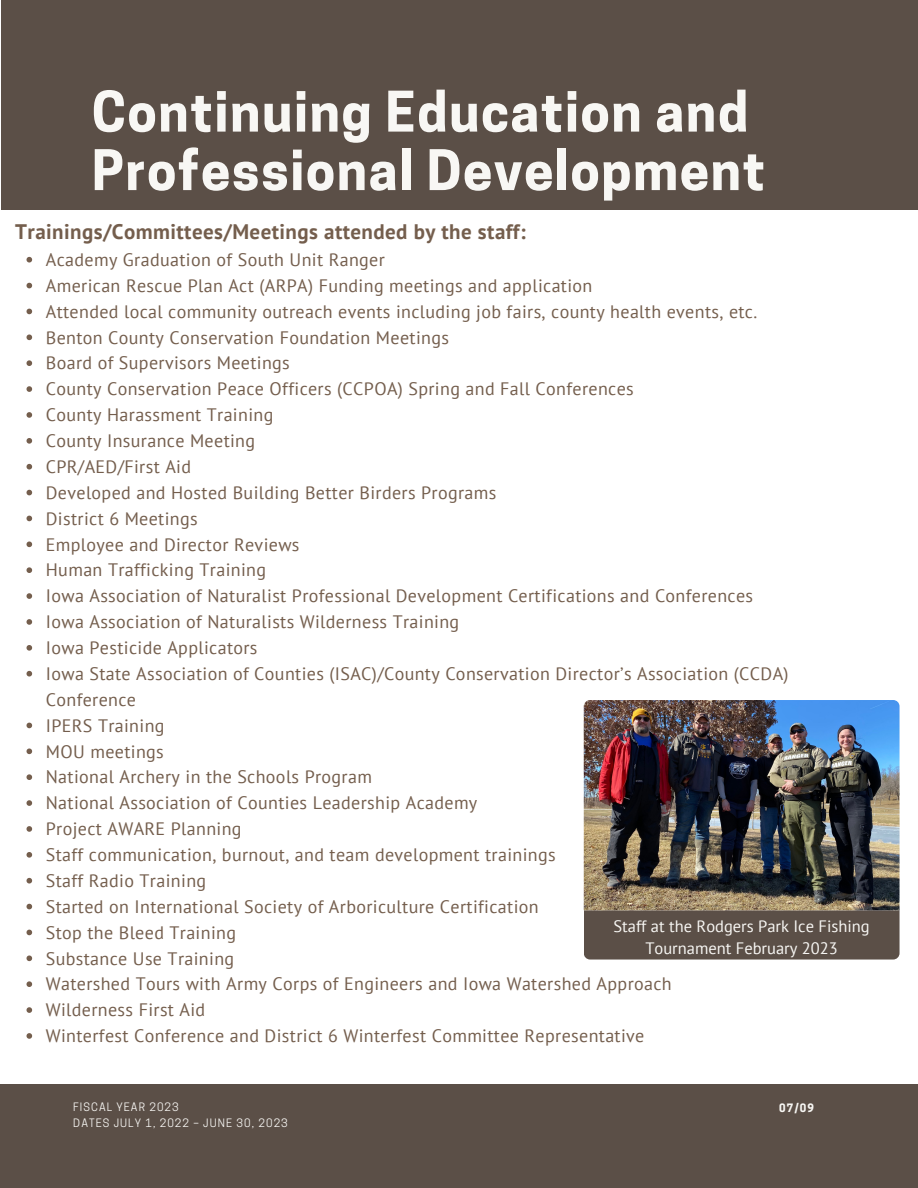
<style>
.page{position:relative;width:918px;height:1188px;background:#fff}
.page>*{position:absolute;margin:0;border:0;box-sizing:border-box;transform-origin:0 0}
.t1{font:700 52.5px/58.5px "Cooper Hewitt";letter-spacing:.03em;color:#f8f7f4}
.t2{font:700 21px "PT Sans";letter-spacing:.02em;color:#745e4d}
.t3{font:18px/25.8px "PT Sans";letter-spacing:.02em;color:#745e4d}
.t4{font:16.5px/22.5px "PT Sans";color:#f8f7f4;text-align:center}
.t5{font:10.95px "Cooper Hewitt";letter-spacing:.1em;color:#f8f7f4}
.t6{font:700 10.95px "Cooper Hewitt";color:#f8f7f4}
</style>
<div class="page">
<div style="left:1px;top:0;width:917px;height:209px;background:#5b4f47"></div>
<div style="left:0;top:1085px;width:918px;height:103px;background:#5b4f47"></div>
<svg style="left:27px;top:257px;width:5px;height:6px"></svg>
<svg style="left:27px;top:283px;width:5px;height:5px"></svg>
<svg style="left:27px;top:309px;width:5px;height:5px"></svg>
<svg style="left:27px;top:335px;width:5px;height:5px"></svg>
<svg style="left:27px;top:360px;width:5px;height:6px"></svg>
<svg style="left:27px;top:386px;width:5px;height:6px"></svg>
<svg style="left:27px;top:412px;width:5px;height:6px"></svg>
<svg style="left:27px;top:438px;width:5px;height:6px"></svg>
<svg style="left:27px;top:464px;width:5px;height:6px"></svg>
<svg style="left:27px;top:490px;width:5px;height:5px"></svg>
<svg style="left:27px;top:516px;width:5px;height:5px"></svg>
<svg style="left:27px;top:542px;width:5px;height:5px"></svg>
<svg style="left:27px;top:567px;width:5px;height:6px"></svg>
<svg style="left:27px;top:593px;width:5px;height:6px"></svg>
<svg style="left:27px;top:619px;width:5px;height:6px"></svg>
<svg style="left:27px;top:645px;width:5px;height:6px"></svg>
<svg style="left:27px;top:671px;width:5px;height:6px"></svg>
<svg style="left:27px;top:723px;width:5px;height:5px"></svg>
<svg style="left:27px;top:749px;width:5px;height:5px"></svg>
<svg style="left:27px;top:774px;width:5px;height:6px"></svg>
<svg style="left:27px;top:800px;width:5px;height:6px"></svg>
<svg style="left:27px;top:826px;width:5px;height:6px"></svg>
<svg style="left:27px;top:852px;width:5px;height:6px"></svg>
<svg style="left:27px;top:878px;width:5px;height:6px"></svg>
<svg style="left:27px;top:904px;width:5px;height:5px"></svg>
<svg style="left:27px;top:930px;width:5px;height:5px"></svg>
<svg style="left:27px;top:956px;width:5px;height:5px"></svg>
<svg style="left:27px;top:981px;width:5px;height:6px"></svg>
<svg style="left:27px;top:1007px;width:5px;height:6px"></svg>
<svg style="left:27px;top:1033px;width:5px;height:6px"></svg>
<div style="left:584px;top:910px;width:316px;height:50px;background:#5b4f47"></div>
<img style="left:584px;top:700px;width:316px;height:210px">
<p class="t1" style="left:92px;top:89px;width:675px">Continuing Education and<br>Professional Development</p>
<p class="t2" style="left:15px;top:218px;width:512px">Trainings/Committees/Meetings attended by the staff:</p>
<p class="t3" style="left:46px;top:246px;width:341px">Academy Graduation of South Unit Ranger</p>
<p class="t3" style="left:46px;top:272px;width:548px">American Rescue Plan Act (ARPA) Funding meetings and application</p>
<p class="t3" style="left:46px;top:298px;width:713px">Attended local community outreach events including job fairs, county health events, etc.</p>
<p class="t3" style="left:46px;top:324px;width:405px">Benton County Conservation Foundation Meetings</p>
<p class="t3" style="left:46px;top:350px;width:246px">Board of Supervisors Meetings</p>
<p class="t3" style="left:46px;top:376px;width:589px">County Conservation Peace Officers (CCPOA) Spring and Fall Conferences</p>
<p class="t3" style="left:46px;top:402px;width:229px">County Harassment Training</p>
<p class="t3" style="left:46px;top:427px;width:211px">County Insurance Meeting</p>
<p class="t3" style="left:46px;top:453px;width:147px">CPR/AED/First Aid</p>
<p class="t3" style="left:46px;top:479px;width:452px">Developed and Hosted Building Better Birders Programs</p>
<p class="t3" style="left:46px;top:505px;width:153px">District 6 Meetings</p>
<p class="t3" style="left:46px;top:531px;width:255px">Employee and Director Reviews</p>
<p class="t3" style="left:46px;top:557px;width:222px">Human Trafficking Training</p>
<p class="t3" style="left:46px;top:583px;width:709px">Iowa Association of Naturalist Professional Development Certifications and Conferences</p>
<p class="t3" style="left:46px;top:609px;width:415px">Iowa Association of Naturalists Wilderness Training</p>
<p class="t3" style="left:46px;top:634px;width:213px">Iowa Pesticide Applicators</p>
<p class="t3" style="left:46px;top:660px;width:744px">Iowa State Association of Counties (ISAC)/County Conservation Director’s Association (CCDA)<br>Conference</p>
<p class="t3" style="left:46px;top:712px;width:120px">IPERS Training</p>
<p class="t3" style="left:46px;top:738px;width:119px">MOU meetings</p>
<p class="t3" style="left:46px;top:764px;width:328px">National Archery in the Schools Program</p>
<p class="t3" style="left:46px;top:790px;width:433px">National Association of Counties Leadership Academy</p>
<p class="t3" style="left:46px;top:816px;width:197px">Project AWARE Planning</p>
<p class="t3" style="left:46px;top:841px;width:511px">Staff communication, burnout, and team development trainings</p>
<p class="t3" style="left:46px;top:867px;width:162px">Staff Radio Training</p>
<p class="t3" style="left:46px;top:893px;width:494px">Started on International Society of Arboriculture Certification</p>
<p class="t3" style="left:46px;top:919px;width:192px">Stop the Bleed Training</p>
<p class="t3" style="left:46px;top:945px;width:190px">Substance Use Training</p>
<p class="t3" style="left:46px;top:971px;width:627px">Watershed Tours with Army Corps of Engineers and Iowa Watershed Approach</p>
<p class="t3" style="left:46px;top:997px;width:161px">Wilderness First Aid</p>
<p class="t3" style="left:46px;top:1023px;width:600px">Winterfest Conference and District 6 Winterfest Committee Representative</p>
<p class="t4" style="left:614px;top:915px;width:258px">Staff at the Rodgers Park Ice Fishing<br>Tournament February 2023</p>
<p class="t5" style="left:73px;top:1102px;width:107px">FISCAL YEAR 2023</p>
<p class="t5" style="left:73px;top:1119px;width:216px">DATES JULY 1, 2022 – JUNE 30, 2023</p>
<p class="t6" style="left:779px;top:1104px;width:37px">07/09</p>
</div>
